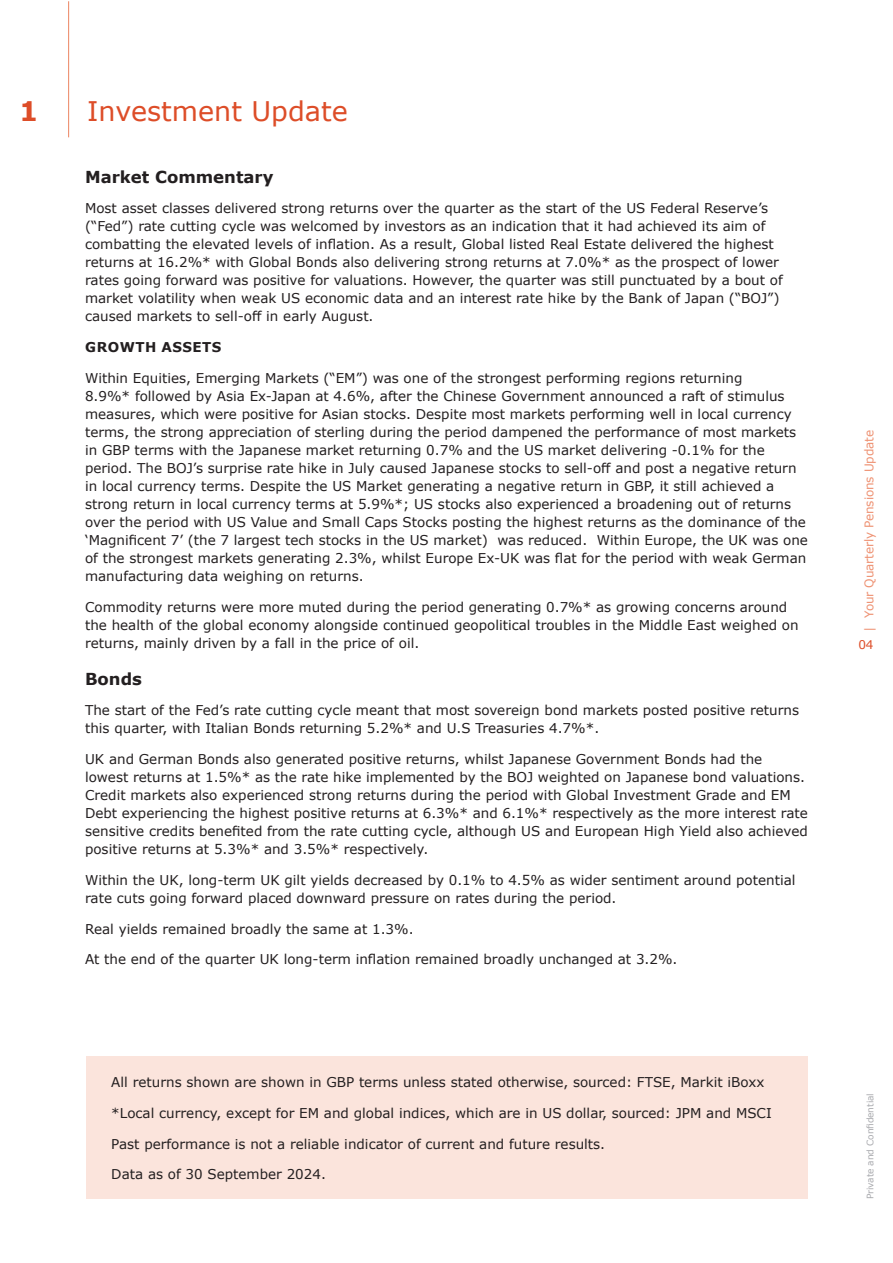
<style>
.page{position:relative;width:893px;height:1263px;background:#fff}
.page>*{position:absolute;margin:0;border:0;box-sizing:border-box;transform-origin:0 0}
.DTL_Title_Heading{font:27px "Verdana";color:#dd4d28}
.DTL_Title_Heading-2{font:700 27px "Verdana";color:#dd4d28}
.DTL_Sub_Title_BOLD{font:700 16.5px "Verdana";color:#231f20}
.DTL_Body{font:13.5px/18px "Verdana";color:#231f20}
.DTL_Sub_Title_CAPS_BOLD{font:700 13.5px "Verdana";letter-spacing:.035em;color:#231f20}
.t1{font:12px "Verdana";letter-spacing:-.01em;color:#ee9273}
.t2{font:12px "Verdana";color:#dd4d28}
.t3{font:9px "Verdana";letter-spacing:-.01em;color:#a8a9ad}
</style>
<div class="page">
<hr style="left:68px;top:1px;width:1px;height:136px;background:#ee9273">
<div style="left:86px;top:1057px;width:721px;height:142px;background:#fbe4dc"></div>
<p class="DTL_Title_Heading-2" style="left:19px;top:92px;width:21px">1</p>
<p class="DTL_Title_Heading" style="left:87px;top:93px;width:262px">Investment Update</p>
<p class="DTL_Sub_Title_BOLD" style="left:85px;top:165px;width:190px">Market Commentary</p>
<p class="DTL_Body" style="left:85px;top:199px;width:699px">Most asset classes delivered strong returns over the quarter as the start of the US Federal Reserve’s (“Fed”) rate cutting cycle was welcomed by investors as an indication that it had achieved its aim of combatting the elevated levels of inflation. As a result, Global listed Real Estate delivered the highest returns at 16.2%* with Global Bonds also delivering strong returns at 7.0%* as the prospect of lower rates going forward was positive for valuations. However, the quarter was still punctuated by a bout of market volatility when weak US economic data and an interest rate hike by the Bank of Japan (“BOJ”) caused markets to sell-off in early August.</p>
<p class="DTL_Sub_Title_CAPS_BOLD" style="left:85px;top:338px;width:138px">GROWTH ASSETS</p>
<p class="DTL_Body" style="left:85px;top:369px;width:724px">Within Equities, Emerging Markets (“EM”) was one of the strongest performing regions returning<br>8.9%* followed by Asia Ex-Japan at 4.6%, after the Chinese Government announced a raft of stimulus measures, which were positive for Asian stocks. Despite most markets performing well in local currency terms, the strong appreciation of sterling during the period dampened the performance of most markets in GBP terms with the Japanese market returning 0.7% and the US market delivering -0.1% for the period. The BOJ’s surprise rate hike in July caused Japanese stocks to sell-off and post a negative return in local currency terms. Despite the US Market generating a negative return in GBP, it still achieved a strong return in local currency terms at 5.9%*; US stocks also experienced a broadening out of returns over the period with US Value and Small Caps Stocks posting the highest returns as the dominance of the ‘Magnificent 7’ (the 7 largest tech stocks in the US market) was reduced. Within Europe, the UK was one of the strongest markets generating 2.3%, whilst Europe Ex-UK was flat for the period with weak German manufacturing data weighing on returns.</p>
<p class="DTL_Body" style="left:85px;top:598px;width:715px">Commodity returns were more muted during the period generating 0.7%* as growing concerns around the health of the global economy alongside continued geopolitical troubles in the Middle East weighed on returns, mainly driven by a fall in the price of oil.</p>
<p class="DTL_Sub_Title_BOLD" style="left:85px;top:667px;width:58px">Bonds</p>
<p class="DTL_Body" style="left:85px;top:701px;width:716px">The start of the Fed’s rate cutting cycle meant that most sovereign bond markets posted positive returns this quarter, with Italian Bonds returning 5.2%* and U.S Treasuries 4.7%*.</p>
<p class="DTL_Body" style="left:85px;top:750px;width:724px">UK and German Bonds also generated positive returns, whilst Japanese Government Bonds had the lowest returns at 1.5%* as the rate hike implemented by the BOJ weighted on Japanese bond valuations.<br>Credit markets also experienced strong returns during the period with Global Investment Grade and EM Debt experiencing the highest positive returns at 6.3%* and 6.1%* respectively as the more interest rate sensitive credits benefited from the rate cutting cycle, although US and European High Yield also achieved positive returns at 5.3%* and 3.5%* respectively.</p>
<p class="DTL_Body" style="left:85px;top:871px;width:712px">Within the UK, long-term UK gilt yields decreased by 0.1% to 4.5% as wider sentiment around potential rate cuts going forward placed downward pressure on rates during the period.</p>
<p class="DTL_Body" style="left:85px;top:919px;width:330px">Real yields remained broadly the same at 1.3%.</p>
<p class="DTL_Body" style="left:85px;top:950px;width:594px">At the end of the quarter UK long-term inflation remained broadly unchanged at 3.2%.</p>
<p class="DTL_Body" style="left:111px;top:1073px;width:655px">All returns shown are shown in GBP terms unless stated otherwise, sourced: FTSE, Markit iBoxx</p>
<p class="DTL_Body" style="left:111px;top:1104px;width:662px">*Local currency, except for EM and global indices, which are in US dollar, sourced: JPM and MSCI</p>
<p class="DTL_Body" style="left:111px;top:1134px;width:495px">Past performance is not a reliable indicator of current and future results.</p>
<p class="DTL_Body" style="left:111px;top:1165px;width:216px">Data as of 30 September 2024.</p>
<p class="t1" style="left:861px;top:631px;width:203px;rotate:-90deg">| Your Quarterly Pensions Update</p>
<p class="t2" style="left:858px;top:636px;width:17px">04</p>
<p class="t3" style="left:864px;top:1199px;width:107px;rotate:-90deg">Private and Confidential</p>
</div>
